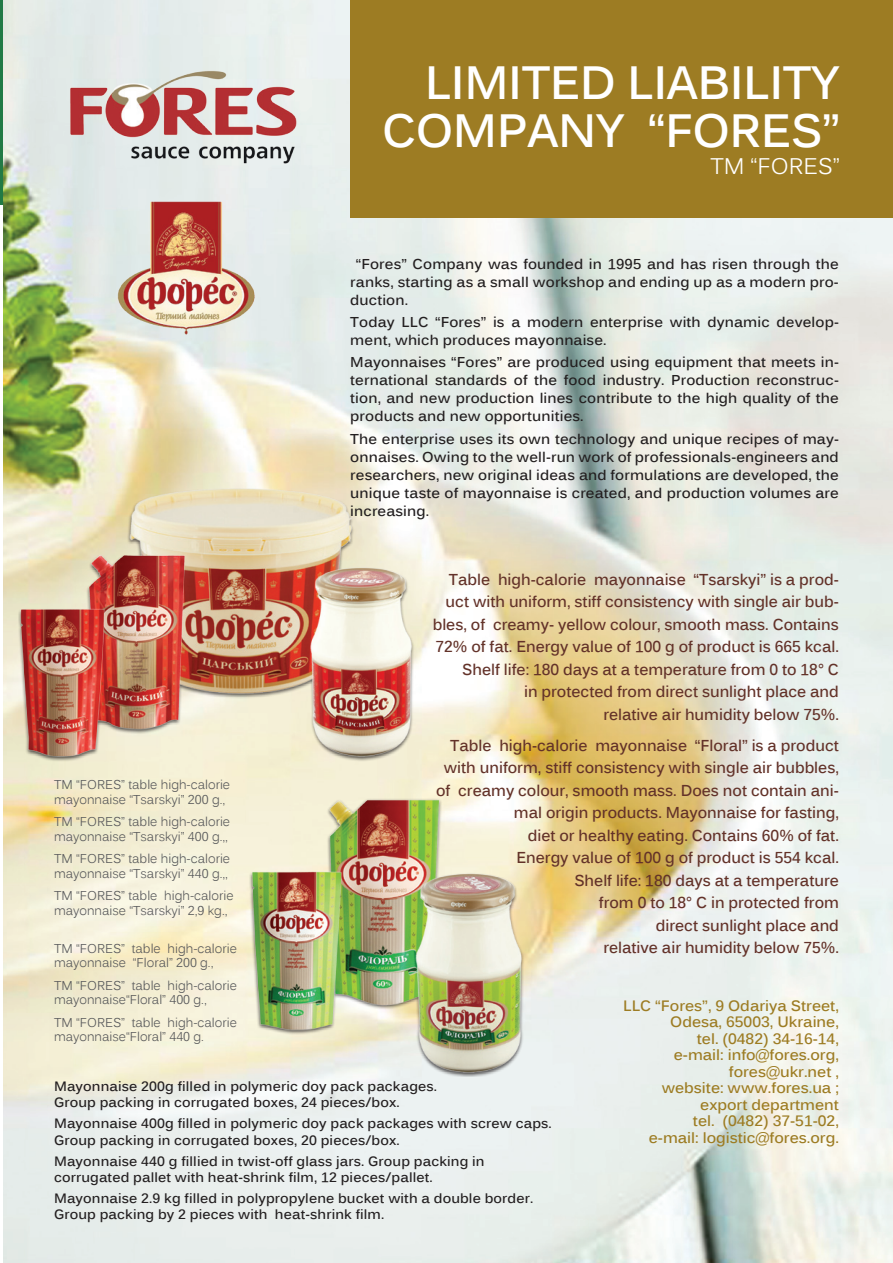
<style>
.page{position:relative;width:893px;height:1263px;background:#fff}
.page>*{position:absolute;margin:0;border:0;box-sizing:border-box;transform-origin:0 0}
.t1{font:700 46.5px/48px "Kalinga";letter-spacing:-.01em;color:#fff;text-align:right}
.t2{font:22.5px "Kalinga";color:#fff}
.t3{font:700 15.75px/22.5px "Kalinga";color:#633229;text-align:right;scale:.95 1}
.t4{font:700 15px/16.5px "Kalinga";color:#9d7c23;text-align:right}
.t5{font:700 14.25px/18px "Kalinga";letter-spacing:.01em;color:#231f20;text-align:justify}
.t6{font:700 13.5px/16.5px "Kalinga";letter-spacing:.01em;color:#231f20}
.t7{font:12.75px/14.2px "Kalinga";color:#57585a}
</style>
<div class="page">
<div style="left:0;top:0;width:32px;height:205px;background:#227a45"></div>
<img style="left:3px;top:0;width:890px;height:1263px">
<div style="left:350px;top:0;width:543px;height:218px;background:#9d7c23"></div>
<img style="left:99px;top:196px;width:168px;height:144px">
<div style="left:18px;top:488px;width:397px;height:273px;background:#231f20;opacity:.75"></div>
<img style="left:103px;top:450px;width:275px;height:275px">
<img style="left:72px;top:533px;width:123px;height:214px">
<img style="left:298px;top:546px;width:121px;height:226px">
<img style="left:13px;top:590px;width:98px;height:183px">
<div style="left:249px;top:798px;width:275px;height:279px;background:#231f20;opacity:.75"></div>
<img style="left:259px;top:772px;width:253px;height:253px">
<img style="left:234px;top:851px;width:113px;height:197px">
<img style="left:350px;top:852px;width:238px;height:238px">
<img style="left:50px;top:59px;width:265px;height:108px">
<h1 class="t1" style="left:382px;top:63px;width:459px">y<br>company “FORES”</h1>
<h2 class="t2" style="left:710px;top:152px;width:131px">TM “FORES”</h2>
<h1 class="t1" style="left:425px;top:63px;width:110px">Limited</h1>
<h1 class="t1" style="left:627px;top:63px;width:24px">liabilit</h1>
<p class="t5" style="left:350px;top:256px;width:490px;text-indent:6px">“Fores” Company was founded in 1995 and has risen through the ranks, starting as a small workshop and ending up as a modern pro&shy;duction.</p>
<p class="t5" style="left:350px;top:314px;width:490px">Today LLC “Fores” is a modern enterprise with dynamic develop&shy;ment, which produces mayonnaise.</p>
<p class="t5" style="left:350px;top:355px;width:490px">M ayonnaises “Fores” are produced using equipment that meets in&shy;ternational standards of the food industry. Production reconstruc&shy;tion, and new production lines contribute to the high quality of the products and new opportunities.</p>
<p class="t5" style="left:350px;top:431px;width:490px">The enterprise uses its own technology and unique recipes of may&shy;onnaises. Owing to the well-run work of professionals-engineers and researchers, new original ideas and formulations are developed, the unique taste of mayonnaise is created, and production volumes are increasing.</p>
<p class="t3" style="left:433px;top:569px;width:429px">Table high-calorie mayonnaise “Tsarskyi” is a prod&shy;uct with uniform, stiff consistency with single air bub&shy;bles, of creamy- yellow colour, smooth mass. Contains 72% of fat. Energy value of 100 g of product is 665 kcal.<br>Shelf life: 180 days at a temperature from 0 to 18° C<br>in protected from direct sunlight place and<br>relative air humidity below 75%.</p>
<p class="t3" style="left:436px;top:735px;width:426px">Table high-calorie mayonnaise “Floral” is a product with uniform, stiff consistency with single air bubbles, of creamy colour, smooth mass. Does not contain ani&shy;mal origin products. M ayonnaise for fasting,<br>diet or healthy eating. Contains 60% of fat.<br>Energy value of 100 g of product is 554 kcal.<br>Shelf life: 180 days at a temperature<br>from 0 to 18° C in protected from<br>direct sunlight place and<br>relative air humidity below 75%.</p>
<p class="t7" style="left:54px;top:779px;width:178px">TM “FORES” table high-calorie mayonnaise “Tsarskyi” 200 g.,</p>
<p class="t7" style="left:54px;top:816px;width:178px">TM “FORES” table high-calorie mayonnaise “Tsarskyi” 400 g.,,</p>
<p class="t7" style="left:54px;top:853px;width:178px">TM “FORES” table high-calorie mayonnaise “Tsarskyi” 440 g.,,</p>
<p class="t7" style="left:54px;top:890px;width:181px">TM “FORES” table high-calorie mayonnaise “Tsarskyi” 2,9 kg.,</p>
<p class="t7" style="left:54px;top:942px;width:184px">TM “FORES” table high-calorie mayonnaise “Floral” 200 g.,</p>
<p class="t7" style="left:54px;top:979px;width:184px">TM “FORES” table high-calorie mayonnaise“Floral” 400 g.,</p>
<p class="t7" style="left:54px;top:1016px;width:184px">TM “FORES” table high-calorie mayonnaise“Floral” 440 g.</p>
<p class="t4" style="left:623px;top:998px;width:217px">LLC “Fores”, 9 Odariya Street,<br>Odesa, 65003, Ukraine,<br>tel. (0482) 34-16-14,<br>e-mail: info@fores.org, fores@ukr.net ,<br>website: www.fores.ua ; export department<br>tel. (0482) 37-51-02,<br>e-mail: logistic@fores.org.</p>
<p class="t6" style="left:54px;top:1079px;width:385px">M ayonnaise 200g filled in polymeric doy pack packages.<br>Group packing in corrugated boxes, 24 pieces/box.</p>
<p class="t6" style="left:54px;top:1116px;width:499px">M ayonnaise 400g filled in polymeric doy pack packages with screw caps.<br>Group packing in corrugated boxes, 20 pieces/box.</p>
<p class="t6" style="left:54px;top:1154px;width:432px">M ayonnaise 440 g fillied in twist-off glass jars. Group packing in corrugated pallet with heat-shrink film, 12 pieces/pallet.</p>
<p class="t6" style="left:54px;top:1191px;width:481px">Mayonnaise 2.9 kg filled in polypropylene bucket with a double border.<br>Group packing by 2 pieces with heat-shrink film.</p>
</div>
